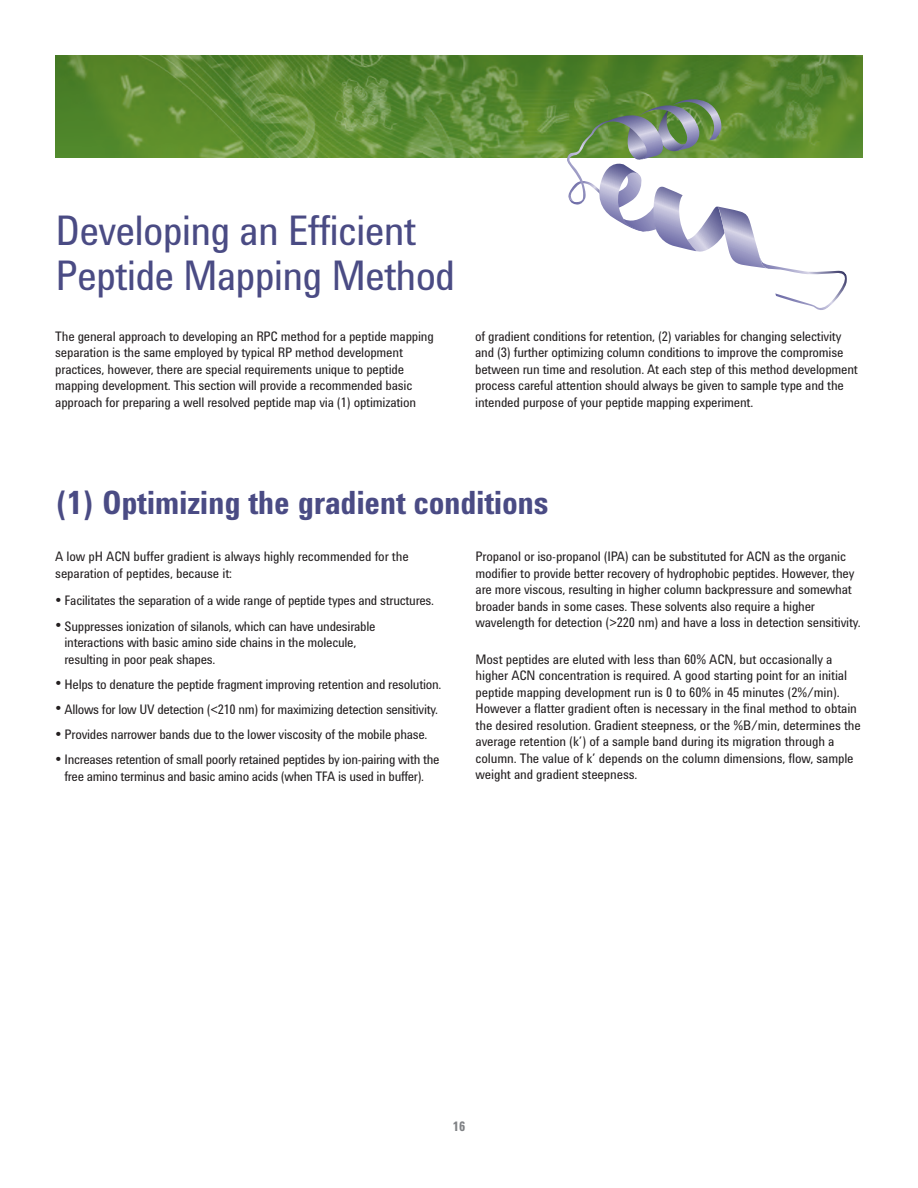
<style>
.page{position:relative;width:918px;height:1188px;background:#fff}
.page>*{position:absolute;margin:0;border:0;box-sizing:border-box;transform-origin:0 0}
.t1{font:42px/45px "Agilent Condensed CFF";letter-spacing:-.02em;color:#4a4b84}
.t2{font:700 33px "Agilent Condensed CFF";color:#4a4b84}
.t3{font:13.5px/16.5px "Agilent Condensed CFF";letter-spacing:-.015em;color:#231f20}
.t4{font:700 13.5px "Agilent Condensed CFF";color:#808285}
.s1{font-weight:300;font-size:19.5px}
</style>
<div class="page">
<img style="left:55px;top:55px;width:808px;height:102px">
<svg style="left:567px;top:93px;width:284px;height:217px"></svg>
<h1 class="t1" style="left:55px;top:212px;width:401px">Developing an Efficient<br>Peptide Mapping Method</h1>
<p class="t3" style="left:55px;top:329px;width:380px">The general approach to developing an RPC method for a peptide mapping separation is the same employed by typical RP method development practices, however, there are special requirements unique to peptide mapping development. This section will provide a recommended basic approach for preparing a well resolved peptide map via (1) optimization</p>
<p class="t3" style="left:475px;top:329px;width:384px">of gradient conditions for retention, (2) variables for changing selectivity and (3) further optimizing column conditions to improve the compromise between run time and resolution. At each step of this method development process careful attention should always be given to sample type and the intended purpose of your peptide mapping experiment.</p>
<h2 class="t2" style="left:55px;top:491px;width:495px">(1) optimizing the gradient conditions</h2>
<p class="t3" style="left:55px;top:550px;width:355px">A low pH ACN buffer gradient is always highly recommended for the separation of peptides, because it:</p>
<p class="t3" style="left:55px;top:594px;width:380px"><span class="s1">•</span> Facilitates the separation of a wide range of peptide types and structures.</p>
<p class="t3" style="left:64px;top:619px;width:313px;text-indent:-9px"><span class="s1">•</span> Suppresses ionization of silanols, which can have undesirable interactions with basic amino side chains in the molecule, resulting in poor peak shapes.</p>
<p class="t3" style="left:55px;top:677px;width:388px"><span class="s1">•</span> Helps to denature the peptide fragment improving retention and resolution.</p>
<p class="t3" style="left:55px;top:702px;width:384px"><span class="s1">•</span> Allows for low UV detection (&lt;210 nm) for maximizing detection sensitivity.</p>
<p class="t3" style="left:55px;top:727px;width:374px"><span class="s1">•</span> Provides narrower bands due to the lower viscosity of the mobile phase.</p>
<p class="t3" style="left:55px;top:752px;width:386px;text-align:center"><span class="s1">•</span> Increases retention of small poorly retained peptides by ion-pairing with the free amino terminus and basic amino acids (when TFA is used in buffer).</p>
<p class="t3" style="left:476px;top:550px;width:387px">Propanol or iso-propanol (IPA) can be substituted for ACN as the organic modifier to provide better recovery of hydrophobic peptides. However, they are more viscous, resulting in higher column backpressure and somewhat broader bands in some cases. These solvents also require a higher wavelength for detection (&gt;220 nm) and have a loss in detection sensitivity.</p>
<p class="t3" style="left:476px;top:652px;width:387px">Most peptides are eluted with less than 60% ACN, but occasionally a higher ACN concentration is required. A good starting point for an initial peptide mapping development run is 0 to 60% in 45 minutes (2%/min).<br>However a flatter gradient often is necessary in the final method to obtain the desired resolution. Gradient steepness, or the %B/min, determines the average retention (k’) of a sample band during its migration through a column. The value of k’ depends on the column dimensions, flow, sample weight and gradient steepness.</p>
<p class="t4" style="left:453px;top:1122px;width:14px">16</p>
</div>
